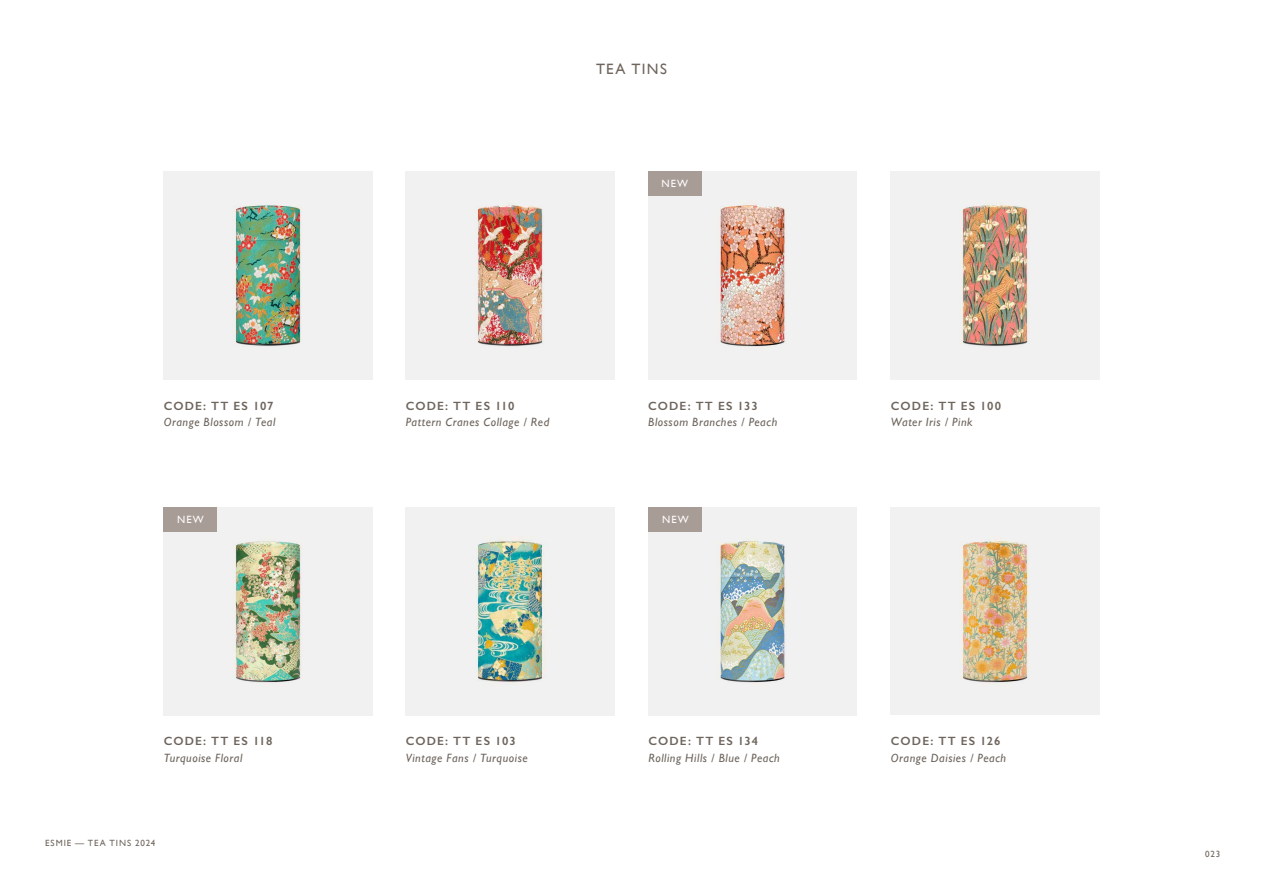
<style>
.page{position:relative;width:1263px;height:893px;background:#fff}
.page>*{position:absolute;margin:0;border:0;box-sizing:border-box;transform-origin:0 0}
.t1{font:15px "Gill Sans";letter-spacing:.085em;color:#6e655d}
.t2{font:italic 12px "Gill Sans";letter-spacing:.045em;color:#6e655d}
.t3{font:600 12px "Gill Sans";letter-spacing:.095em;color:#6e655d}
.t4{font:10.5px "Gill Sans";letter-spacing:.11em;color:#fff}
.t5{font:9px "Gill Sans";letter-spacing:.1em;color:#6e655d}
</style>
<div class="page">
<img style="left:891px;top:171px;width:208px;height:208px">
<img style="left:406px;top:171px;width:208px;height:208px">
<img style="left:648px;top:171px;width:208px;height:208px">
<div style="left:648px;top:171px;width:53px;height:24px;background:#a89c96"></div>
<img style="left:164px;top:507px;width:208px;height:208px">
<div style="left:164px;top:507px;width:53px;height:24px;background:#a89c96"></div>
<img style="left:164px;top:171px;width:208px;height:208px">
<img style="left:891px;top:507px;width:208px;height:208px">
<img style="left:648px;top:507px;width:209px;height:208px">
<div style="left:649px;top:507px;width:53px;height:24px;background:#a89c96"></div>
<img style="left:406px;top:507px;width:208px;height:208px">
<p class="t3" style="left:164px;top:398px;width:111px">CODE: TT ES 107</p>
<p class="t2" style="left:164px;top:415px;width:113px">Orange Blossom / Teal</p>
<p class="t4" style="left:177px;top:513px;width:28px">NEW</p>
<p class="t3" style="left:164px;top:734px;width:110px">CODE: TT ES 118</p>
<p class="t2" style="left:164px;top:751px;width:80px">Turquoise Floral</p>
<p class="t5" style="left:45px;top:837px;width:112px">ESMIE — TEA TINS 2024</p>
<p class="t1" style="left:596px;top:60px;width:72px">TEA TINS</p>
<p class="t4" style="left:661px;top:177px;width:28px">NEW</p>
<p class="t3" style="left:406px;top:398px;width:110px">CODE: TT ES 110</p>
<p class="t2" style="left:406px;top:415px;width:145px">Pattern Cranes Collage / Red</p>
<p class="t3" style="left:648px;top:398px;width:111px">CODE: TT ES 133</p>
<p class="t2" style="left:648px;top:415px;width:131px">Blossom Branches / Peach</p>
<p class="t4" style="left:662px;top:513px;width:28px">NEW</p>
<p class="t3" style="left:406px;top:734px;width:111px">CODE: TT ES 103</p>
<p class="t2" style="left:406px;top:751px;width:123px">Vintage Fans / Turquoise</p>
<p class="t3" style="left:648px;top:734px;width:111px">CODE: TT ES 134</p>
<p class="t2" style="left:648px;top:751px;width:133px">Rolling Hills / Blue / Peach</p>
<p class="t3" style="left:891px;top:398px;width:112px">CODE: TT ES 100</p>
<p class="t2" style="left:891px;top:415px;width:83px">Water Iris / Pink</p>
<p class="t3" style="left:891px;top:734px;width:111px">CODE: TT ES 126</p>
<p class="t2" style="left:891px;top:751px;width:117px">Orange Daisies / Peach</p>
<p class="t5" style="left:1205px;top:848px;width:17px">023</p>
</div>
